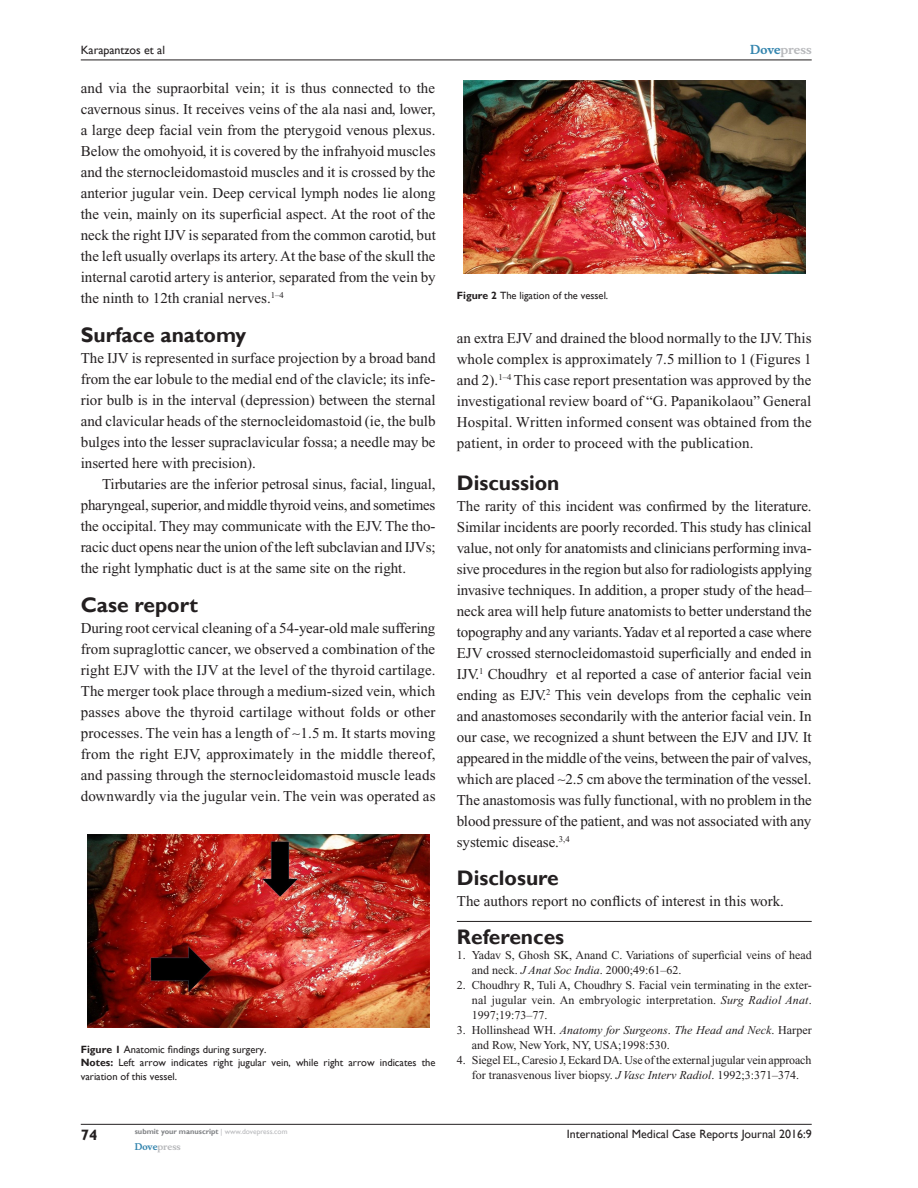
<style>
.page{position:relative;width:918px;height:1188px;background:#fff}
.page>*{position:absolute;margin:0;border:0;box-sizing:border-box;transform-origin:0 0}
.RefH{font:700 21px "Gill Sans";color:#231f20}
.TxF{font:15px/21px "Times New Roman";color:#231f20;text-align:justify}
.Tx{font:15px/21px "Times New Roman";letter-spacing:-.005em;color:#231f20;text-align:justify}
.RunFolio-V{font:700 15px "Gill Sans";color:#231f20}
.RefNL1{font:12px/15px "Times New Roman";color:#231f20}
.RunF-V{font:12px "Gill Sans";color:#231f20}
.RunH-V{font:12px "Gill Sans";color:#231f20}
.RunH-Brand-V{font:700 12px "Musee";color:#b8b9bc}
.FC{font:10.5px/13.5px "Gill Sans";color:#231f20}
.RunF-Brand-V{font:700 9px "Musee";color:#b8b9bc}
.RunF-SubmityourMS-V{font:700 7.5px "Gill Sans";color:#808285}
.s1{font-weight:700}
.s2{color:#3485ae}
.s3{font-style:italic}
.s4{font-weight:400;color:#b8b9bc}
</style>
<div class="page">
<hr style="left:81px;top:1124px;width:731px;height:1px;background:#231f20">
<hr style="left:81px;top:60px;width:731px;height:1px;background:#231f20">
<hr style="left:457px;top:921px;width:355px;height:1px;background:#231f20">
<img style="left:463px;top:81px;width:342px;height:192px">
<img style="left:87px;top:835px;width:342px;height:192px">
<p class="RunH-V" style="left:81px;top:43px;width:86px">Karapantzos et al</p>
<p class="TxF" style="left:81px;top:77px;width:357px">and via the supraorbital vein; it is thus connected to the cavernous sinus. It receives veins of the ala nasi and, lower, a large deep facial vein from the pterygoid venous plexus.<br>Below the omohyoid, it is covered by the infrahyoid muscles and the sternocleidomastoid muscles and it is crossed by the anterior jugular vein. Deep cervical lymph nodes lie along the vein, mainly on its superficial aspect. At the root of the neck the right IJV is separated from the common carotid, but the left usually overlaps its artery. At the base of the skull the internal carotid artery is anterior, separated from the vein by the ninth to 12th cranial nerves.<sup>1–4</sup></p>
<h1 class="RefH" style="left:81px;top:322px;width:167px">Surface anatomy</h1>
<p class="TxF" style="left:81px;top:347px;width:356px">The IJV is represented in surface projection by a broad band from the ear lobule to the medial end of the clavicle; its infe&shy;rior bulb is in the interval (depression) between the sternal and clavicular heads of the sternocleidomastoid (ie, the bulb bulges into the lesser supraclavicular fossa; a needle may be inserted here with precision).</p>
<p class="Tx" style="left:81px;top:473px;width:356px;text-indent:21px">Tirbutaries are the inferior petrosal sinus, facial, lingual, pharyngeal, superior, and middle thyroid veins, and sometimes the occipital. They may communicate with the EJV. The tho&shy;racic duct opens near the union of the left subclavian and IJVs; the right lymphatic duct is at the same site on the right.</p>
<h1 class="RefH" style="left:81px;top:592px;width:119px">Case report</h1>
<p class="TxF" style="left:81px;top:617px;width:356px">During root cervical cleaning of a 54-year-old male suffering from supraglottic cancer, we observed a combination of the right EJV with the IJV at the level of the thyroid cartilage.<br>The merger took place through a medium-sized vein, which passes above the thyroid cartilage without folds or other processes. The vein has a length of ∼1.5 m. It starts moving from the right EJV, approximately in the middle thereof, and passing through the sternocleidomastoid muscle leads downwardly via the jugular vein. The vein was operated as</p>
<p class="FC" style="left:81px;top:1042px;width:187px"><span class="s1">Figure 1</span> Anatomic findings during surgery.</p>
<p class="FC" style="left:81px;top:1056px;width:356px"><span class="s1">Notes:</span> Left arrow indicates right jugular vein, while right arrow indicates the variation of this vessel.</p>
<p class="FC" style="left:457px;top:288px;width:153px"><span class="s1">Figure 2</span> The ligation of the vessel.</p>
<p class="RunH-Brand-V" style="left:750px;top:43px;width:63px"><span class="s2">Dove</span>press</p>
<p class="TxF" style="left:457px;top:328px;width:356px">an extra EJV and drained the blood normally to the IJV. This whole complex is approximately 7.5 million to 1 (Figures 1 and 2).<sup>1–4</sup> This case report presentation was approved by the investigational review board of “G. Papanikolaou” General Hospital. Written informed consent was obtained from the patient, in order to proceed with the publication.</p>
<h1 class="RefH" style="left:457px;top:471px;width:104px">Discussion</h1>
<p class="TxF" style="left:457px;top:496px;width:356px">The rarity of this incident was confirmed by the literature.<br>Similar incidents are poorly recorded. This study has clinical value, not only for anatomists and clinicians performing inva&shy;sive procedures in the region but also for radiologists applying invasive techniques. In addition, a proper study of the head– neck area will help future anatomists to better understand the topography and any variants. Yadav et al reported a case where EJV crossed sternocleidomastoid superficially and ended in IJV.<sup>1</sup> Choudhry et al reported a case of anterior facial vein ending as EJV.<sup>2</sup> This vein develops from the cephalic vein and anastomoses secondarily with the anterior facial vein. In our case, we recognized a shunt between the EJV and IJV. It appeared in the middle of the veins, between the pair of valves, which are placed ∼2.5 cm above the termination of the vessel.<br>The anastomosis was fully functional, with no problem in the blood pressure of the patient, and was not associated with any systemic disease.<sup>3,4</sup></p>
<h1 class="RefH" style="left:457px;top:865px;width:103px">Disclosure</h1>
<p class="TxF" style="left:457px;top:890px;width:329px">The authors report no conflicts of interest in this work.</p>
<p class="RefH" style="left:457px;top:925px;width:109px">References</p>
<p class="RefNL1" style="left:472px;top:948px;width:341px;text-indent:-15px">1. Yadav S, Ghosh SK, Anand C. Variations of superficial veins of head and neck. <span class="s3">J Anat Soc India</span>. 2000;49:61–62.</p>
<p class="RefNL1" style="left:472px;top:978px;width:341px;text-align:justify;text-indent:-15px">2. Choudhry R, Tuli A, Choudhry S. Facial vein terminating in the exter&shy;nal jugular vein. An embryologic interpretation. <span class="s3">Surg Radiol Anat</span>.<br>1997;19:73–77.</p>
<p class="RefNL1" style="left:472px;top:1023px;width:341px;text-indent:-15px">3. Hollinshead WH. <span class="s3">Anatomy for Surgeons</span>. <span class="s3">The Head and Neck</span>. Harper and Row, New York, NY, USA;1998:530.</p>
<p class="RefNL1" style="left:457px;top:1053px;width:356px;text-align:center">4. Siegel EL, Caresio J, Eckard DA. Use of the external jugular vein approach for tranasvenous liver biopsy. <span class="s3">J Vasc Interv Radiol</span>. 1992;3:371–374.</p>
<p class="RunFolio-V" style="left:81px;top:1126px;width:18px">74</p>
<p class="RunF-SubmityourMS-V" style="left:135px;top:1127px;width:154px">submit your manuscript <span class="s4">| www.dovepress.com</span></p>
<p class="RunF-Brand-V" style="left:135px;top:1141px;width:48px"><span class="s2">Dove</span>press</p>
<p class="RunF-V" style="left:567px;top:1127px;width:246px">International Medical Case Reports Journal 2016:9</p>
</div>
